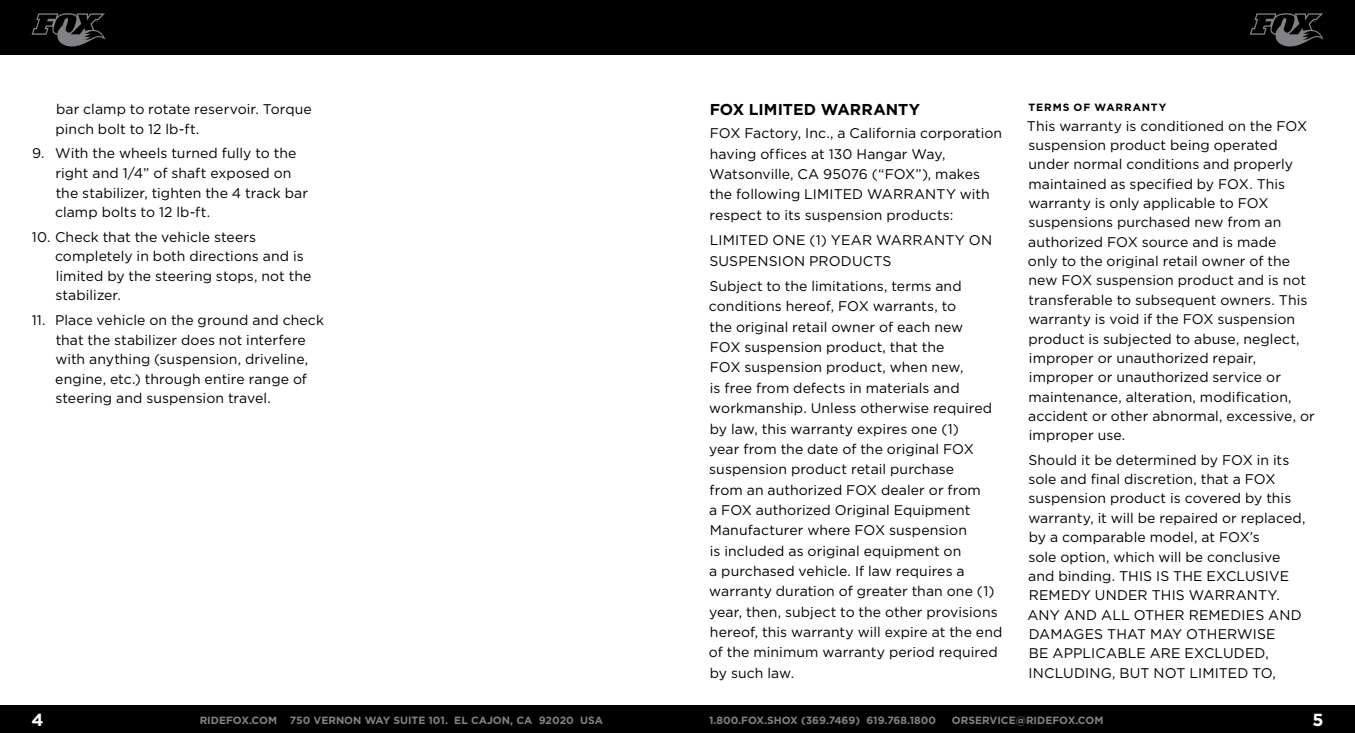
<style>
.page{position:relative;width:1355px;height:733px;background:#fff}
.page>*{position:absolute;margin:0;border:0;box-sizing:border-box;transform-origin:0 0}
.t1{font:700 17.5px "Gotham";color:#fff}
.t2{font:700 15.75px "Gotham";letter-spacing:.005em;color:#000}
.t3{font:14px/19.4px "Gotham";letter-spacing:.005em;color:#000}
.t4{font:700 10.5px "Gotham";color:#808285}
.t5{font:700 10.5px "Gotham";letter-spacing:.085em;color:#000}
</style>
<div class="page">
<div style="left:0;top:705px;width:677px;height:27px;background:#000"></div>
<div style="left:662px;top:705px;width:692px;height:27px;background:#000"></div>
<div style="left:662px;top:0;width:692px;height:55px;background:#000"></div>
<div style="left:0;top:0;width:677px;height:55px;background:#000"></div>
<svg style="left:32px;top:13px;width:73px;height:34px"></svg>
<svg style="left:1249px;top:13px;width:74px;height:34px"></svg>
<p class="t3" style="left:56px;top:99px;width:258px">bar clamp to rotate reservoir. Torque pinch bolt to 12 lb-ft.</p>
<p class="t3" style="left:55px;top:143px;width:254px;text-indent:-23px">9. With the wheels turned fully to the right and 1/4” of shaft exposed on the stabilizer, tighten the 4 track bar clamp bolts to 12 lb-ft.</p>
<p class="t3" style="left:55px;top:227px;width:258px;text-indent:-23px">10. Check that the vehicle steers completely in both directions and is limited by the steering stops, not the stabilizer.</p>
<p class="t3" style="left:55px;top:310px;width:270px;text-indent:-24px">11. Place vehicle on the ground and check that the stabilizer does not interfere with anything (suspension, driveline, engine, etc.) through entire range of steering and suspension travel.</p>
<p class="t2" style="left:710px;top:101px;width:212px">FOX LIMITED WARRANTY</p>
<p class="t3" style="left:709px;top:123px;width:295px;line-height:20.3px">FOX Factory, Inc., a California corporation having offices at 130 Hangar Way, Watsonville, CA 95076 (“FOX”), makes the following LIMITED WARRANTY with respect to its suspension products:</p>
<p class="t3" style="left:709px;top:230px;width:284px;line-height:20.3px">LIMITED ONE (1) YEAR WARRANTY ON<br>SUSPENSION PRODUCTS</p>
<p class="t3" style="left:709px;top:275px;width:295px;line-height:20.3px">Subject to the limitations, terms and conditions hereof, FOX warrants, to<br>the original retail owner of each new<br>FOX suspension product, that the<br>FOX suspension product, when new,<br>is free from defects in materials and workmanship. Unless otherwise required by law, this warranty expires one (1)<br>year from the date of the original FOX suspension product retail purchase<br>from an authorized FOX dealer or from<br>a FOX authorized Original Equipment Manufacturer where FOX suspension<br>is included as original equipment on<br>a purchased vehicle. If law requires a warranty duration of greater than one (1) year, then, subject to the other provisions hereof, this warranty will expire at the end of the minimum warranty period required by such law.</p>
<p class="t5" style="left:1028px;top:101px;width:139px">TERMS OF WARRANTY</p>
<p class="t3" style="left:1027px;top:115px;width:289px">This warranty is conditioned on the FOX suspension product being operated under normal conditions and properly maintained as specified by FOX. This warranty is only applicable to FOX suspensions purchased new from an authorized FOX source and is made<br>only to the original retail owner of the new FOX suspension product and is not transferable to subsequent owners. This warranty is void if the FOX suspension product is subjected to abuse, neglect, improper or unauthorized repair, improper or unauthorized service or maintenance, alteration, modification, accident or other abnormal, excessive, or improper use.</p>
<p class="t3" style="left:1027px;top:449px;width:280px">Should it be determined by FOX in its sole and final discretion, that a FOX suspension product is covered by this warranty, it will be repaired or replaced, by a comparable model, at FOX’s<br>sole option, which will be conclusive and binding. THIS IS THE EXCLUSIVE REMEDY UNDER THIS WARRANTY.<br>ANY AND ALL OTHER REMEDIES AND DAMAGES THAT MAY OTHERWISE<br>BE APPLICABLE ARE EXCLUDED, INCLUDING, BUT NOT LIMITED TO,</p>
<p class="t1" style="left:32px;top:710px;width:14px">4</p>
<p class="t4" style="left:200px;top:713px;width:405px">RIDEFOX.COM 750 VERNON WAY SUITE 101. EL CAJON, CA 92020 USA</p>
<p class="t4" style="left:709px;top:713px;width:228px">1.800.FOX.SHOX (369.7469) 619.768.1800</p>
<p class="t4" style="left:951px;top:713px;width:153px">ORSERVICE@RIDEFOX.COM</p>
<p class="t1" style="left:1312px;top:710px;width:13px">5</p>
</div>
